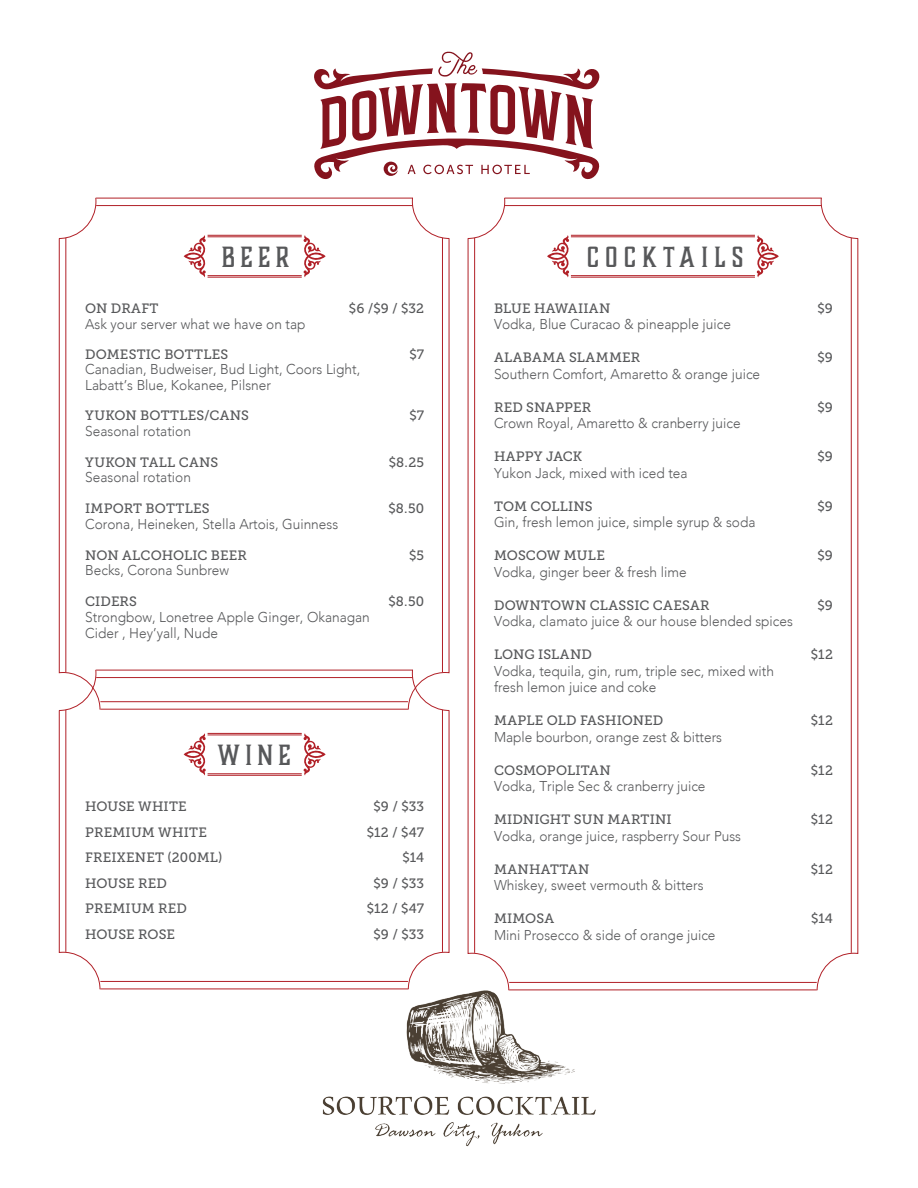
<style>
.page{position:relative;width:918px;height:1188px;background:#fff}
.page>*{position:absolute;margin:0;border:0;box-sizing:border-box;transform-origin:0 0}
.t1{font:27px "Boucherie Block";letter-spacing:.215em;color:#57585a}
.t2{font:300 14.25px/15.8px "Avenir";color:#57585a;scale:.96 1}
.t3{font:13.5px "Museo Slab 500";letter-spacing:.01em;color:#57585a}
.t4{font:13.5px "Museo Slab 500";letter-spacing:.03em;color:#57585a}
</style>
<div class="page">
<svg style="left:314px;top:52px;width:285px;height:127px"></svg>
<img style="left:397px;top:980px;width:187px;height:104px">
<img style="left:322px;top:1096px;width:274px;height:51px">
<hr style="left:96px;top:198px;width:317px;height:1px;background:#b12027">
<hr style="left:96px;top:205px;width:317px;height:1px;background:#b12027">
<hr style="left:100px;top:709px;width:308px;height:1px;background:#b12027">
<hr style="left:100px;top:701px;width:308px;height:1px;background:#b12027">
<svg style="left:303px;top:235px;width:23px;height:42px"></svg>
<svg style="left:184px;top:235px;width:22px;height:42px"></svg>
<hr style="left:208px;top:275px;width:94px;height:1px;background:#b12027">
<hr style="left:208px;top:277px;width:94px;height:1px;background:#b12027">
<hr style="left:208px;top:235px;width:94px;height:1px;background:#b12027">
<hr style="left:208px;top:237px;width:94px;height:1px;background:#b12027">
<hr style="left:505px;top:198px;width:317px;height:1px;background:#b12027">
<hr style="left:505px;top:205px;width:317px;height:1px;background:#b12027">
<hr style="left:509px;top:990px;width:308px;height:1px;background:#b12027">
<hr style="left:509px;top:982px;width:308px;height:1px;background:#b12027">
<svg style="left:816px;top:197px;width:43px;height:794px"></svg>
<svg style="left:467px;top:197px;width:43px;height:794px"></svg>
<hr style="left:851px;top:238px;width:1px;height:715px;background:#b12027">
<hr style="left:474px;top:238px;width:1px;height:715px;background:#b12027">
<svg style="left:756px;top:235px;width:23px;height:42px"></svg>
<svg style="left:547px;top:235px;width:23px;height:42px"></svg>
<hr style="left:571px;top:275px;width:184px;height:1px;background:#b12027">
<hr style="left:571px;top:277px;width:184px;height:1px;background:#b12027">
<hr style="left:571px;top:235px;width:184px;height:1px;background:#b12027">
<hr style="left:571px;top:237px;width:184px;height:1px;background:#b12027">
<hr style="left:96px;top:670px;width:317px;height:1px;background:#b12027">
<hr style="left:96px;top:677px;width:317px;height:1px;background:#b12027">
<hr style="left:100px;top:989px;width:308px;height:1px;background:#b12027">
<hr style="left:100px;top:981px;width:308px;height:1px;background:#b12027">
<svg style="left:408px;top:197px;width:42px;height:793px"></svg>
<svg style="left:58px;top:197px;width:43px;height:793px"></svg>
<hr style="left:442px;top:710px;width:1px;height:242px;background:#b12027">
<hr style="left:65px;top:710px;width:1px;height:242px;background:#b12027">
<svg style="left:303px;top:733px;width:23px;height:42px"></svg>
<svg style="left:184px;top:733px;width:22px;height:42px"></svg>
<hr style="left:208px;top:774px;width:94px;height:1px;background:#b12027">
<hr style="left:208px;top:775px;width:94px;height:1px;background:#b12027">
<hr style="left:208px;top:733px;width:94px;height:1px;background:#b12027">
<hr style="left:208px;top:735px;width:94px;height:1px;background:#b12027">
<h1 class="t1" style="left:222px;top:240px;width:69px">BEER</h1>
<p class="t3" style="left:85px;top:301px;width:75px">ON DRAFT</p>
<p class="t3" style="left:349px;top:301px;width:77px">$6 /$9 / $32</p>
<p class="t2" style="left:85px;top:316px;width:231px">Ask your server what we have on tap</p>
<p class="t3" style="left:85px;top:347px;width:145px">DOMESTIC BOTTLES</p>
<p class="t3" style="left:409px;top:347px;width:16px">$7</p>
<p class="t2" style="left:85px;top:362px;width:288px">Canadian, Budweiser, Bud Light, Coors Light,<br>Labatt’s Blue, Kokanee, Pilsner</p>
<p class="t3" style="left:85px;top:408px;width:165px">YUKON BOTTLES/CANS</p>
<p class="t3" style="left:409px;top:408px;width:16px">$7</p>
<p class="t2" style="left:85px;top:423px;width:112px">Seasonal rotation</p>
<p class="t3" style="left:85px;top:455px;width:135px">YUKON TALL CANS</p>
<p class="t3" style="left:389px;top:455px;width:37px">$8.25</p>
<p class="t2" style="left:85px;top:470px;width:112px">Seasonal rotation</p>
<p class="t3" style="left:85px;top:501px;width:126px">IMPORT BOTTLES</p>
<p class="t3" style="left:388px;top:501px;width:37px">$8.50</p>
<p class="t2" style="left:85px;top:516px;width:265px">Corona, Heineken, Stella Artois, Guinness</p>
<p class="t3" style="left:85px;top:548px;width:163px">NON ALCOHOLIC BEER</p>
<p class="t3" style="left:409px;top:548px;width:17px">$5</p>
<p class="t2" style="left:85px;top:563px;width:151px">Becks, Corona Sunbrew</p>
<p class="t3" style="left:85px;top:594px;width:53px">CIDERS</p>
<p class="t3" style="left:388px;top:594px;width:37px">$8.50</p>
<p class="t2" style="left:85px;top:609px;width:298px">Strongbow, Lonetree Apple Ginger, Okanagan<br>Cider , Hey’yall, Nude</p>
<h1 class="t1" style="left:217px;top:738px;width:75px">WINE</h1>
<p class="t3" style="left:85px;top:799px;width:103px">HOUSE WHITE</p>
<p class="t3" style="left:374px;top:799px;width:52px">$9 / $33</p>
<p class="t3" style="left:85px;top:824px;width:123px">PREMIUM WHITE</p>
<p class="t3" style="left:367px;top:824px;width:59px">$12 / $47</p>
<p class="t3" style="left:85px;top:850px;width:139px">FREIXENET (200ML)</p>
<p class="t3" style="left:402px;top:850px;width:23px">$14</p>
<p class="t3" style="left:85px;top:875px;width:83px">HOUSE RED</p>
<p class="t3" style="left:374px;top:875px;width:52px">$9 / $33</p>
<p class="t3" style="left:85px;top:901px;width:103px">PREMIUM RED</p>
<p class="t3" style="left:367px;top:901px;width:59px">$12 / $47</p>
<p class="t3" style="left:85px;top:926px;width:91px">HOUSE ROSE</p>
<p class="t3" style="left:374px;top:926px;width:52px">$9 / $33</p>
<h1 class="t1" style="left:587px;top:240px;width:158px">COCKTAILS</h1>
<p class="t3" style="left:494px;top:301px;width:118px">BLUE HAWAIIAN</p>
<p class="t3" style="left:818px;top:301px;width:17px">$9</p>
<p class="t2" style="left:494px;top:317px;width:248px">Vodka, Blue Curacao &amp; pineapple juice</p>
<p class="t4" style="left:494px;top:350px;width:148px">ALABAMA SLAMMER</p>
<p class="t3" style="left:818px;top:350px;width:17px">$9</p>
<p class="t2" style="left:494px;top:366px;width:279px">Southern Comfort, Amaretto &amp; orange juice</p>
<p class="t3" style="left:494px;top:400px;width:99px">RED SNAPPER</p>
<p class="t3" style="left:818px;top:400px;width:17px">$9</p>
<p class="t2" style="left:494px;top:416px;width:258px">Crown Royal, Amaretto &amp; cranberry juice</p>
<p class="t3" style="left:494px;top:449px;width:90px">HAPPY JACK</p>
<p class="t3" style="left:818px;top:449px;width:17px">$9</p>
<p class="t2" style="left:494px;top:465px;width:203px">Yukon Jack, mixed with iced tea</p>
<p class="t3" style="left:494px;top:499px;width:100px">TOM COLLINS</p>
<p class="t3" style="left:818px;top:499px;width:17px">$9</p>
<p class="t2" style="left:494px;top:515px;width:274px">Gin, fresh lemon juice, simple syrup &amp; soda</p>
<p class="t3" style="left:494px;top:548px;width:112px">MOSCOW MULE</p>
<p class="t3" style="left:818px;top:548px;width:17px">$9</p>
<p class="t2" style="left:494px;top:564px;width:202px">Vodka, ginger beer &amp; fresh lime</p>
<p class="t3" style="left:494px;top:598px;width:217px">DOWNTOWN CLASSIC CAESAR</p>
<p class="t3" style="left:818px;top:598px;width:17px">$9</p>
<p class="t2" style="left:494px;top:614px;width:313px">Vodka, clamato juice &amp; our house blended spices</p>
<p class="t3" style="left:494px;top:647px;width:100px">LONG ISLAND</p>
<p class="t3" style="left:811px;top:647px;width:24px">$12</p>
<p class="t2" style="left:494px;top:663px;width:293px;line-height:16.5px">Vodka, tequila, gin, rum, triple sec, mixed with fresh lemon juice and coke</p>
<p class="t3" style="left:494px;top:713px;width:171px">MAPLE OLD FASHIONED</p>
<p class="t3" style="left:811px;top:713px;width:24px">$12</p>
<p class="t2" style="left:494px;top:729px;width:239px">Maple bourbon, orange zest &amp; bitters</p>
<p class="t3" style="left:494px;top:763px;width:118px">COSMOPOLITAN</p>
<p class="t3" style="left:811px;top:763px;width:24px">$12</p>
<p class="t2" style="left:494px;top:779px;width:222px">Vodka, Triple Sec &amp; cranberry juice</p>
<p class="t3" style="left:494px;top:812px;width:179px">MIDNIGHT SUN MARTINI</p>
<p class="t3" style="left:811px;top:812px;width:24px">$12</p>
<p class="t2" style="left:494px;top:828px;width:259px">Vodka, orange juice, raspberry Sour Puss</p>
<p class="t4" style="left:494px;top:862px;width:97px">MANHATTAN</p>
<p class="t3" style="left:811px;top:862px;width:24px">$12</p>
<p class="t2" style="left:494px;top:878px;width:220px">Whiskey, sweet vermouth &amp; bitters</p>
<p class="t3" style="left:494px;top:911px;width:62px">MIMOSA</p>
<p class="t3" style="left:811px;top:911px;width:23px">$14</p>
<p class="t2" style="left:494px;top:927px;width:232px">Mini Prosecco &amp; side of orange juice</p>
</div>
